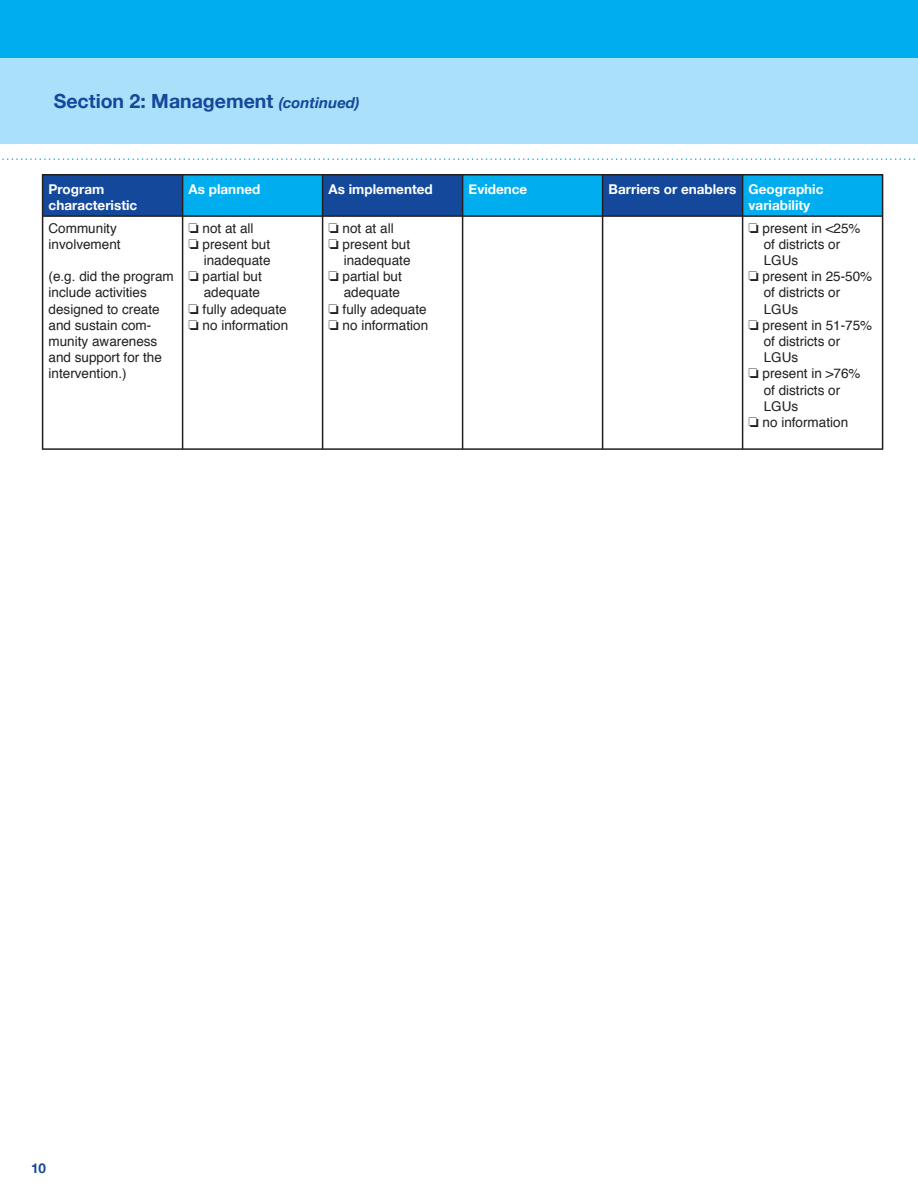
<style>
.page{position:relative;width:918px;height:1188px;background:#fff}
.page>*{position:absolute;margin:0;border:0;box-sizing:border-box;transform-origin:0 0}
.t1{font:700 19.5px "Helvetica Neue";color:#14489a}
.t2{font:13.5px/16.2px "Helvetica";color:#231f20}
.t3{font:700 13.5px/16.2px "Helvetica Neue";color:#fff}
.t4{font:700 13.5px "Helvetica Neue";color:#14489a}
.s1{font-style:italic;font-size:15px}
</style>
<div class="page">
<div style="left:43px;top:175px;width:140px;height:41px;background:#14489a"></div>
<div style="left:323px;top:175px;width:140px;height:41px;background:#14489a"></div>
<div style="left:603px;top:175px;width:140px;height:41px;background:#14489a"></div>
<div style="left:183px;top:175px;width:140px;height:41px;background:#00aeef"></div>
<div style="left:463px;top:175px;width:140px;height:41px;background:#00aeef"></div>
<div style="left:743px;top:175px;width:140px;height:41px;background:#00aeef"></div>
<hr style="left:42px;top:174px;width:141px;height:2px;background:#231f20">
<hr style="left:42px;top:176px;width:1px;height:39px;background:#231f20">
<hr style="left:183px;top:174px;width:140px;height:2px;background:#231f20">
<hr style="left:182px;top:176px;width:1px;height:39px;background:#231f20">
<hr style="left:323px;top:174px;width:140px;height:2px;background:#231f20">
<hr style="left:322px;top:176px;width:1px;height:39px;background:#231f20">
<hr style="left:463px;top:174px;width:140px;height:2px;background:#231f20">
<hr style="left:462px;top:176px;width:1px;height:39px;background:#231f20">
<hr style="left:603px;top:174px;width:140px;height:2px;background:#231f20">
<hr style="left:602px;top:176px;width:1px;height:39px;background:#231f20">
<hr style="left:743px;top:174px;width:140px;height:2px;background:#231f20">
<hr style="left:742px;top:176px;width:1px;height:39px;background:#231f20">
<hr style="left:882px;top:176px;width:1px;height:39px;background:#231f20">
<hr style="left:42px;top:215px;width:141px;height:2px;background:#231f20">
<hr style="left:42px;top:217px;width:1px;height:231px;background:#231f20">
<hr style="left:183px;top:215px;width:140px;height:2px;background:#231f20">
<hr style="left:182px;top:217px;width:1px;height:231px;background:#231f20">
<hr style="left:323px;top:215px;width:140px;height:2px;background:#231f20">
<hr style="left:322px;top:217px;width:1px;height:231px;background:#231f20">
<hr style="left:603px;top:215px;width:140px;height:2px;background:#231f20">
<hr style="left:42px;top:448px;width:421px;height:2px;background:#231f20">
<hr style="left:603px;top:448px;width:140px;height:2px;background:#231f20">
<hr style="left:463px;top:215px;width:140px;height:2px;background:#231f20">
<hr style="left:462px;top:217px;width:1px;height:231px;background:#231f20">
<hr style="left:602px;top:217px;width:1px;height:231px;background:#231f20">
<hr style="left:463px;top:448px;width:140px;height:2px;background:#231f20">
<hr style="left:743px;top:215px;width:140px;height:2px;background:#231f20">
<hr style="left:742px;top:217px;width:1px;height:231px;background:#231f20">
<hr style="left:882px;top:217px;width:1px;height:231px;background:#231f20">
<hr style="left:743px;top:448px;width:140px;height:2px;background:#231f20">
<svg style="left:2px;top:158px;width:913px;height:2px"></svg>
<div style="left:0;top:0;width:918px;height:68px;background:#00aeef"></div>
<div style="left:0;top:58px;width:918px;height:86px;background:#aae0f9"></div>
<p class="t1" style="left:54px;top:88px;width:307px">Section 2: Management <span class="s1">(continued)</span></p>
<p class="t3" style="left:49px;top:181px;width:90px">Program characteristic</p>
<p class="t3" style="left:189px;top:181px;width:73px">As planned</p>
<p class="t3" style="left:329px;top:181px;width:106px">As implemented</p>
<p class="t3" style="left:469px;top:181px;width:60px">Evidence</p>
<p class="t3" style="left:609px;top:181px;width:129px">Barriers or enablers</p>
<p class="t3" style="left:749px;top:181px;width:76px">Geographic variability</p>
<p class="t2" style="left:49px;top:221px;width:74px">Community involvement</p>
<p class="t2" style="left:49px;top:269px;width:127px">(e.g. did the program include activities designed to create and sustain com&shy;munity awareness and support for the intervention.)</p>
<p class="t2" style="left:329px;top:220px;width:67px">□ not at all</p>
<p class="t2" style="left:329px;top:237px;width:83px;text-align:right">□ present but inadequate</p>
<p class="t2" style="left:329px;top:269px;width:75px;text-align:right">□ partial but adequate</p>
<p class="t2" style="left:329px;top:301px;width:100px">□ fully adequate</p>
<p class="t2" style="left:329px;top:318px;width:101px">□ no information</p>
<p class="t2" style="left:764px;top:220px;width:98px;text-indent:-15px">□ present in &lt;25% of districts or<br>LGUs</p>
<p class="t2" style="left:764px;top:269px;width:110px;text-indent:-15px">□ present in 25-50% of districts or<br>LGUs</p>
<p class="t2" style="left:764px;top:318px;width:110px;text-indent:-15px">□ present in 51-75% of districts or<br>LGUs</p>
<p class="t2" style="left:764px;top:366px;width:98px;text-indent:-15px">□ present in &gt;76% of districts or<br>LGUs</p>
<p class="t2" style="left:749px;top:415px;width:101px">□ no information</p>
<p class="t2" style="left:189px;top:221px;width:67px">□ not at all</p>
<p class="t2" style="left:189px;top:237px;width:83px;text-align:right">□ present but inadequate</p>
<p class="t2" style="left:189px;top:269px;width:75px;text-align:right">□ partial but adequate</p>
<p class="t2" style="left:189px;top:302px;width:100px">□ fully adequate</p>
<p class="t2" style="left:189px;top:318px;width:101px">□ no information</p>
<p class="t4" style="left:31px;top:1159px;width:17px">10</p>
</div>
